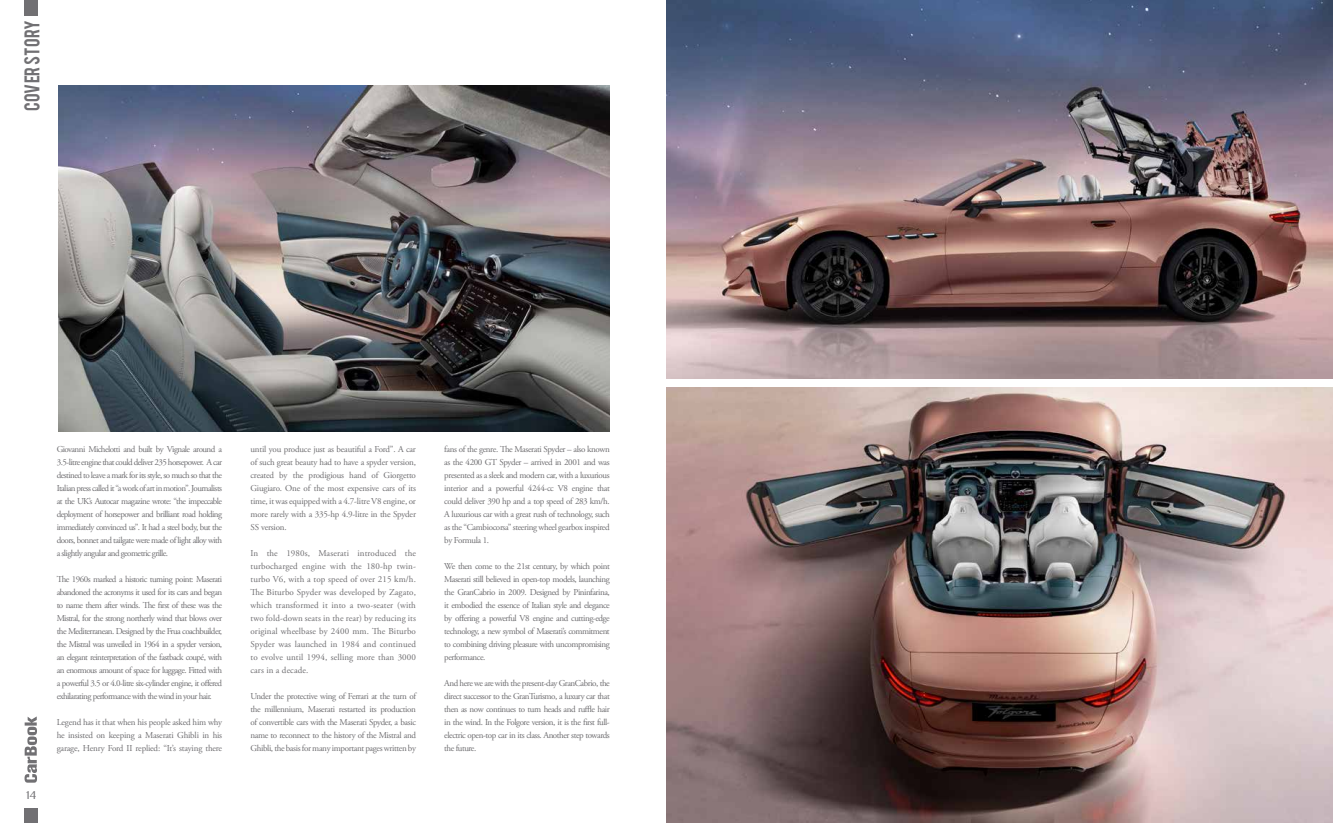
<style>
.page{position:relative;width:1333px;height:823px;background:#fff}
.page>*{position:absolute;margin:0;border:0;box-sizing:border-box;transform-origin:0 0}
.t1{font:16.7px "Bebas";color:#717073}
.t2{font:12px "Philosopher";color:#717073}
.t3{font:9px/13px "Adobe Garamond Pro";letter-spacing:-.04em;color:#6d6c6f;text-align:justify}
</style>
<div class="page">
<svg style="left:25px;top:716px;width:12px;height:66px"></svg>
<div style="left:25px;top:807px;width:13px;height:15px;background:#717073"></div>
<img style="left:58px;top:85px;width:551px;height:346px">
<img style="left:666px;top:0;width:666px;height:378px">
<img style="left:666px;top:387px;width:666px;height:435px">
<div style="left:25px;top:0;width:13px;height:15px;background:#717073"></div>
<h1 class="t1" style="left:20px;top:111px;width:92px;rotate:-90deg">COVER STORY</h1>
<h2 class="t2" style="left:26px;top:788px;width:12px">14</h2>
<p class="t3" style="left:57px;top:443px;width:167px">Giovanni Michelotti and built by Vignale around a 3.5-litre engine that could deliver 235 horsepower. A car destined to leave a mark for its style, so much so that the Italian press called it “a work of art in motion”. Journalists at the UK’s Autocar magazine wrote: “the impeccable deployment of horsepower and brilliant road holding immediately convinced us”. It had a steel body, but the doors, bonnet and tailgate were made of light alloy with a slightly angular and geometric grille.</p>
<p class="t3" style="left:57px;top:572px;width:167px">The 1960s marked a historic turning point: Maserati abandoned the acronyms it used for its cars and began to name them after winds. The first of these was the Mistral, for the strong northerly wind that blows over the Mediterranean. Designed by the Frua coachbuilder, the Mistral was unveiled in 1964 in a spyder version, an elegant reinterpretation of the fastback coupé, with an enormous amount of space for luggage. Fitted with a powerful 3.5 or 4.0-litre six-cylinder engine, it offered exhilarating performance with the wind in your hair.</p>
<p class="t3" style="left:57px;top:715px;width:167px">Legend has it that when his people asked him why he insisted on keeping a Maserati Ghibli in his garage, Henry Ford II replied: “It’s staying there</p>
<p class="t3" style="left:250px;top:442px;width:167px">until you produce just as beautiful a Ford”. A car of such great beauty had to have a spyder version, created by the prodigious hand of Giorgetto Giugiaro. One of the most expensive cars of its time, it was equipped with a 4.7-litre V8 engine, or more rarely with a 335-hp 4.9-litre in the Spyder SS version.</p>
<p class="t3" style="left:250px;top:546px;width:167px">In the 1980s, Maserati introduced the turbocharged engine with the 180-hp twin&shy;turbo V6, with a top speed of over 215 km/h.<br>The Biturbo Spyder was developed by Zagato, which transformed it into a two-seater (with two fold-down seats in the rear) by reducing its original wheelbase by 2400 mm. The Biturbo Spyder was launched in 1984 and continued to evolve until 1994, selling more than 3000 cars in a decade.</p>
<p class="t3" style="left:250px;top:689px;width:167px">Under the protective wing of Ferrari at the turn of the millennium, Maserati restarted its production of convertible cars with the Maserati Spyder, a basic name to reconnect to the history of the Mistral and Ghibli, the basis for many important pages written by</p>
<p class="t3" style="left:444px;top:442px;width:167px">fans of the genre. The Maserati Spyder – also known as the 4200 GT Spyder – arrived in 2001 and was presented as a sleek and modern car, with a luxurious interior and a powerful 4244-cc V8 engine that could deliver 390 hp and a top speed of 283 km/h.<br>A luxurious car with a great rush of technology, such as the “Cambiocorsa” steering wheel gearbox inspired by Formula 1.</p>
<p class="t3" style="left:444px;top:559px;width:167px">We then come to the 21st century, by which point Maserati still believed in open-top models, launching the GranCabrio in 2009. Designed by Pininfarina, it embodied the essence of Italian style and elegance by offering a powerful V8 engine and cutting-edge technology, a new symbol of Maserati’s commitment to combining driving pleasure with uncompromising performance.</p>
<p class="t3" style="left:444px;top:676px;width:167px">And here we are with the present-day GranCabrio, the direct successor to the GranTurismo, a luxury car that then as now continues to turn heads and ruffle hair in the wind. In the Folgore version, it is the first full&shy;electric open-top car in its class. Another step towards the future.</p>
</div>
